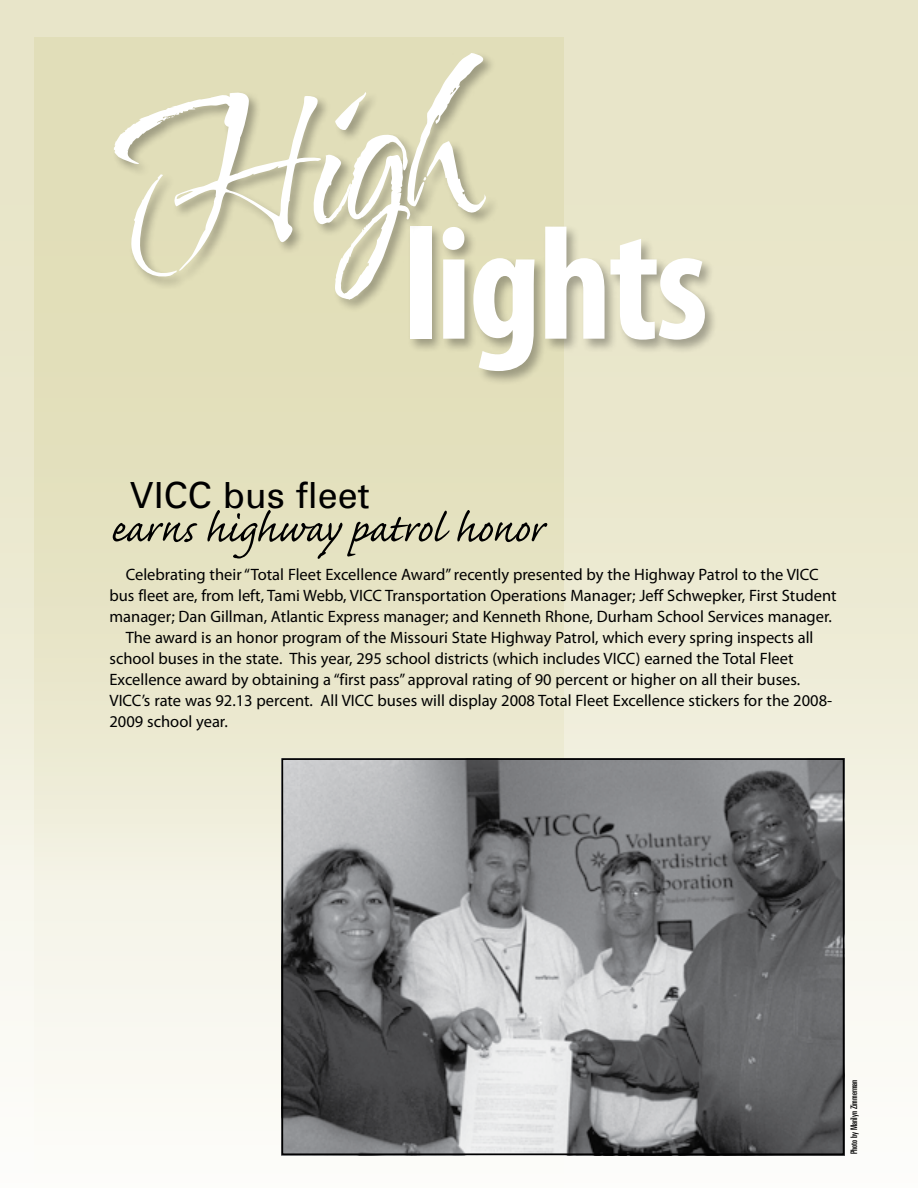
<style>
.page{position:relative;width:918px;height:1188px;background:#fff}
.page>*{position:absolute;margin:0;border:0;box-sizing:border-box;transform-origin:0 0}
.t1{font:188.1px "Water Brush ROB";color:#fff}
.t2{font:700 condensed 162px "Myriad Pro";letter-spacing:-.02em;color:#fff}
.t3{font:51px "Caflisch Script";color:#000}
.t4{font:36px "Univers";color:#000}
.t5{font:16.5px "Myriad Pro";color:#000}
.t6{font:ultra-condensed 9px "Univers";color:#000}
</style>
<div class="page">
<div style="left:0;top:0;width:918px;height:1188px;background:linear-gradient(to bottom,#e3e0bd,#fcfbf7)"></div>
<div style="left:34px;top:38px;width:530px;height:1150px;background:linear-gradient(to bottom,#dbd7a9,#fbfaf5)"></div>
<div style="left:407px;top:224px;width:311px;height:161px;background:#000;opacity:.3"></div>
<div style="left:111px;top:50px;width:388px;height:262px;background:#000;opacity:.3"></div>
<img style="left:284px;top:761px;width:558px;height:391px">
<div style="left:281px;top:758px;width:564px;height:397px;border:2px solid #000"></div>
<h1 class="t1" style="left:96px;top:76px;width:354px;rotate:-11deg">High</h1>
<h2 class="t2" style="left:403px;top:183px;width:307px">lights</h2>
<h3 class="t4" style="left:130px;top:473px;width:242px">VICC bus fleet</h3>
<h3 class="t3" style="left:110px;top:503px;width:435px">earns highway patrol honor</h3>
<p class="t5" style="left:126px;top:564px;width:695px">Celebrating their “Total Fleet Excellence Award” recently presented by the Highway Patrol to the VICC</p>
<p class="t5" style="left:109px;top:585px;width:729px">bus fleet are, from left, Tami Webb, VICC Transportation Operations Manager; Jeff Schwepker, First Student</p>
<p class="t5" style="left:109px;top:606px;width:724px">manager; Dan Gillman, Atlantic Express manager; and Kenneth Rhone, Durham School Services manager.</p>
<p class="t5" style="left:126px;top:627px;width:689px">The award is an honor program of the Missouri State Highway Patrol, which every spring inspects all</p>
<p class="t5" style="left:109px;top:648px;width:686px">school buses in the state. This year, 295 school districts (which includes VICC) earned the Total Fleet</p>
<p class="t5" style="left:109px;top:669px;width:692px">Excellence award by obtaining a “first pass” approval rating of 90 percent or higher on all their buses.</p>
<p class="t5" style="left:109px;top:690px;width:724px">VICC’s rate was 92.13 percent. All VICC buses will display 2008 Total Fleet Excellence stickers for the 2008-</p>
<p class="t5" style="left:109px;top:711px;width:120px">2009 school year.</p>
<p class="t6" style="left:849px;top:1154px;width:76px;rotate:-90deg">Photo by Marilyn Zimmerman</p>
</div>
